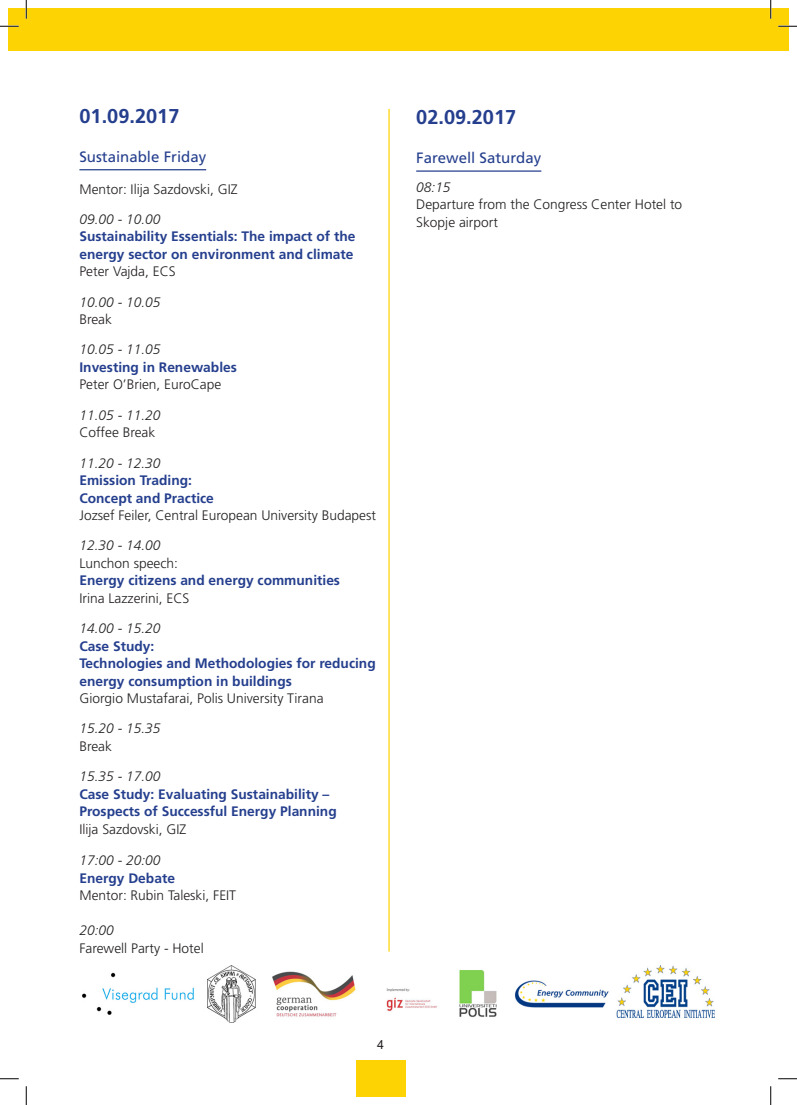
<style>
.page{position:relative;width:797px;height:1105px;background:#fff}
.page>*{position:absolute;margin:0;border:0;box-sizing:border-box;transform-origin:0 0}
.Tekst_datum{font:700 20px "Frutiger LT Pro";color:#253f8e}
.Tekst_welcome{font:15px "Frutiger LT Pro";color:#253f8e}
.Tekst_bold{font:700 13.75px/17.5px "Frutiger LT Pro";color:#253f8e}
.Tekst_autori{font:300 13.75px/17.5px "Frutiger LT Pro";color:#231f20}
.Tekst_datum_italic{font:italic 300 13.75px "Frutiger LT Pro";color:#231f20}
.Broj_strane{font:12.5px "Arial";color:#231f20}
</style>
<div class="page">
<div style="left:770px;top:9px;width:18px;height:42px;background:#fed304"></div>
<div style="left:356px;top:1060px;width:49px;height:36px;background:#fed304"></div>
<div style="left:9px;top:9px;width:761px;height:42px;background:#fed304"></div>
<img style="left:82px;top:966px;width:633px;height:57px">
<hr style="left:79px;top:169px;width:127px;height:1px;background:#253f8e">
<hr style="left:388px;top:109px;width:1px;height:842px;background:#fed304">
<hr style="left:416px;top:170px;width:125px;height:2px;background:#253f8e">
<svg style="left:0;top:25px;width:19px;height:2px"></svg>
<svg style="left:778px;top:25px;width:19px;height:2px"></svg>
<svg style="left:0;top:1078px;width:19px;height:1px"></svg>
<svg style="left:778px;top:1078px;width:19px;height:1px"></svg>
<svg style="left:25px;top:0;width:2px;height:19px"></svg>
<svg style="left:25px;top:1086px;width:2px;height:19px"></svg>
<svg style="left:770px;top:0;width:1px;height:19px"></svg>
<svg style="left:770px;top:1086px;width:1px;height:19px"></svg>
<p class="Tekst_datum" style="left:79px;top:104px;width:102px">01.09.2017</p>
<p class="Tekst_welcome" style="left:79px;top:148px;width:128px">Sustainable Friday</p>
<p class="Tekst_autori" style="left:79px;top:180px;width:160px">Mentor: Ilija Sazdovski, GIZ</p>
<p class="Tekst_datum_italic" style="left:79px;top:211px;width:83px">09.00 - 10.00</p>
<p class="Tekst_bold" style="left:79px;top:228px;width:277px">Sustainability Essentials: The impact of the energy sector on environment and climate</p>
<p class="Tekst_autori" style="left:79px;top:263px;width:98px">Peter Vajda, ECS</p>
<p class="Tekst_datum_italic" style="left:79px;top:294px;width:83px">10.00 - 10.05</p>
<p class="Tekst_autori" style="left:79px;top:311px;width:34px">Break</p>
<p class="Tekst_datum_italic" style="left:79px;top:342px;width:83px">10.05 - 11.05</p>
<p class="Tekst_bold" style="left:79px;top:358px;width:159px">Investing in Renewables</p>
<p class="Tekst_autori" style="left:79px;top:376px;width:143px">Peter O’Brien, EuroCape</p>
<p class="Tekst_datum_italic" style="left:79px;top:407px;width:83px">11.05 - 11.20</p>
<p class="Tekst_autori" style="left:79px;top:424px;width:77px">Coffee Break</p>
<p class="Tekst_datum_italic" style="left:79px;top:455px;width:83px">11.20 - 12.30</p>
<p class="Tekst_bold" style="left:79px;top:471px;width:114px">Emission Trading:</p>
<p class="Tekst_bold" style="left:79px;top:489px;width:136px">Concept and Practice</p>
<p class="Tekst_autori" style="left:79px;top:507px;width:298px">Jozsef Feiler, Central European University Budapest</p>
<p class="Tekst_datum_italic" style="left:79px;top:537px;width:83px">12.30 - 14.00</p>
<p class="Tekst_autori" style="left:79px;top:554px;width:100px">Lunchon speech:</p>
<p class="Tekst_bold" style="left:79px;top:572px;width:262px">Energy citizens and energy communities</p>
<p class="Tekst_autori" style="left:79px;top:589px;width:111px">Irina Lazzerini, ECS</p>
<p class="Tekst_datum_italic" style="left:79px;top:620px;width:83px">14.00 - 15.20</p>
<p class="Tekst_bold" style="left:79px;top:637px;width:76px">Case Study:</p>
<p class="Tekst_bold" style="left:79px;top:655px;width:298px">Technologies and Methodologies for reducing energy consumption in buildings</p>
<p class="Tekst_autori" style="left:79px;top:690px;width:246px">Giorgio Mustafarai, Polis University Tirana</p>
<p class="Tekst_datum_italic" style="left:79px;top:720px;width:83px">15.20 - 15.35</p>
<p class="Tekst_autori" style="left:79px;top:737px;width:34px">Break</p>
<p class="Tekst_datum_italic" style="left:79px;top:768px;width:83px">15.35 - 17.00</p>
<p class="Tekst_bold" style="left:79px;top:785px;width:259px">Case Study: Evaluating Sustainability –<br>Prospects of Successful Energy Planning</p>
<p class="Tekst_autori" style="left:79px;top:820px;width:108px">Ilija Sazdovski, GIZ</p>
<p class="Tekst_datum_italic" style="left:79px;top:852px;width:83px">17:00 - 20:00</p>
<p class="Tekst_bold" style="left:79px;top:869px;width:97px">Energy Debate</p>
<p class="Tekst_autori" style="left:79px;top:887px;width:158px">Mentor: Rubin Taleski, FEIT</p>
<p class="Tekst_datum_italic" style="left:79px;top:923px;width:36px">20:00</p>
<p class="Tekst_autori" style="left:79px;top:939px;width:126px">Farewell Party - Hotel</p>
<p class="Tekst_datum" style="left:416px;top:105px;width:102px">02.09.2017</p>
<p class="Tekst_welcome" style="left:416px;top:149px;width:127px">Farewell Saturday</p>
<p class="Tekst_datum_italic" style="left:416px;top:179px;width:36px">08:15</p>
<p class="Tekst_autori" style="left:416px;top:196px;width:267px">Departure from the Congress Center Hotel to<br>Skopje airport</p>
<p class="Broj_strane" style="left:377px;top:1036px;width:8px">4</p>
</div>
